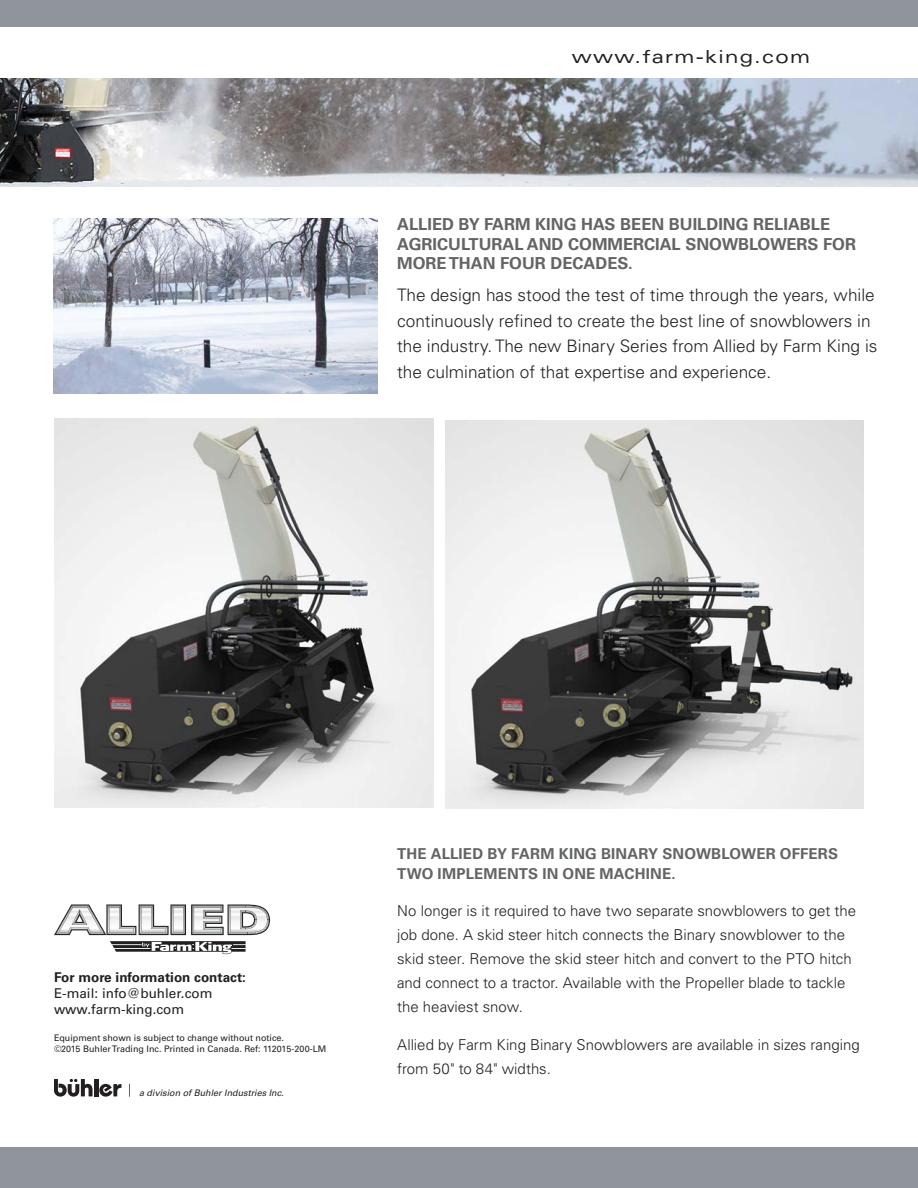
<style>
.page{position:relative;width:918px;height:1188px;background:#fff}
.page>*{position:absolute;margin:0;border:0;box-sizing:border-box;transform-origin:0 0}
.t1{font:expanded 18px "Univers LT Std";letter-spacing:.075em;color:#231f20}
.t2{font:300 17.25px/25.5px "Univers LT Std";color:#231f20}
.t3{font:700 16.5px/19.5px "Univers LT Std";color:#636466}
.t4{font:300 15px/24px "Univers LT Std";color:#231f20}
.t5{font:700 15px/19.5px "Univers LT Std";letter-spacing:.01em;color:#636466}
.t6{font:13.5px/16.2px "Univers LT Std";color:#231f20}
.t7{font:700 13.5px "Univers LT Std";color:#231f20}
.t8{font:9px/10.8px "Univers LT Std";color:#231f20}
.t9{font:italic 9px "Univers LT Std";color:#231f20}
</style>
<div class="page">
<img style="left:53px;top:218px;width:324px;height:176px">
<div style="left:0;top:1148px;width:918px;height:40px;background:#90959d"></div>
<div style="left:0;top:0;width:918px;height:26px;background:#90959d"></div>
<svg style="left:54px;top:1079px;width:39px;height:18px"></svg>
<hr style="left:94px;top:1079px;width:4px;height:17px;background:#231f20">
<svg style="left:99px;top:1084px;width:23px;height:13px"></svg>
<svg style="left:129px;top:1084px;width:1px;height:13px"></svg>
<img style="left:0;top:78px;width:918px;height:108px">
<img style="left:54px;top:418px;width:379px;height:389px">
<img style="left:446px;top:420px;width:418px;height:389px">
<svg style="left:54px;top:904px;width:216px;height:31px"></svg>
<svg style="left:110px;top:941px;width:136px;height:13px"></svg>
<p class="t1" style="left:572px;top:46px;width:240px">www.farm-king.com</p>
<p class="t3" style="left:397px;top:215px;width:460px">ALLIED BY FARM KING HAS BEEN BUILDING RELIABLE<br>AGRICULTURAL AND COMMERCIAL SNOWBLOWERS FOR<br>MORE THAN FOUR DECADES.</p>
<p class="t2" style="left:397px;top:283px;width:482px">The design has stood the test of time through the years, while continuously refined to create the best line of snowblowers in the industry. The new Binary Series from Allied by Farm King is the culmination of that expertise and experience.</p>
<p class="t7" style="left:54px;top:969px;width:194px">For more information contact:</p>
<p class="t6" style="left:54px;top:985px;width:160px">E-mail: info@buhler.com www.farm-king.com</p>
<p class="t8" style="left:54px;top:1033px;width:274px">Equipment shown is subject to change without notice.<br>©2015 Buhler Trading Inc. Printed in Canada. Ref: 112015-200-LM</p>
<p class="t9" style="left:139px;top:1088px;width:146px">a division of Buhler Industries Inc.</p>
<p class="t5" style="left:397px;top:845px;width:442px">THE ALLIED BY FARM KING BINARY SNOWBLOWER OFFERS<br>TWO IMPLEMENTS IN ONE MACHINE.</p>
<p class="t4" style="left:397px;top:899px;width:460px">No longer is it required to have two separate snowblowers to get the job done. A skid steer hitch connects the Binary snowblower to the skid steer. Remove the skid steer hitch and convert to the PTO hitch and connect to a tractor. Available with the Propeller blade to tackle the heaviest snow.</p>
<p class="t4" style="left:397px;top:1033px;width:464px">Allied by Farm King Binary Snowblowers are available in sizes ranging from 50" to 84" widths.</p>
</div>
